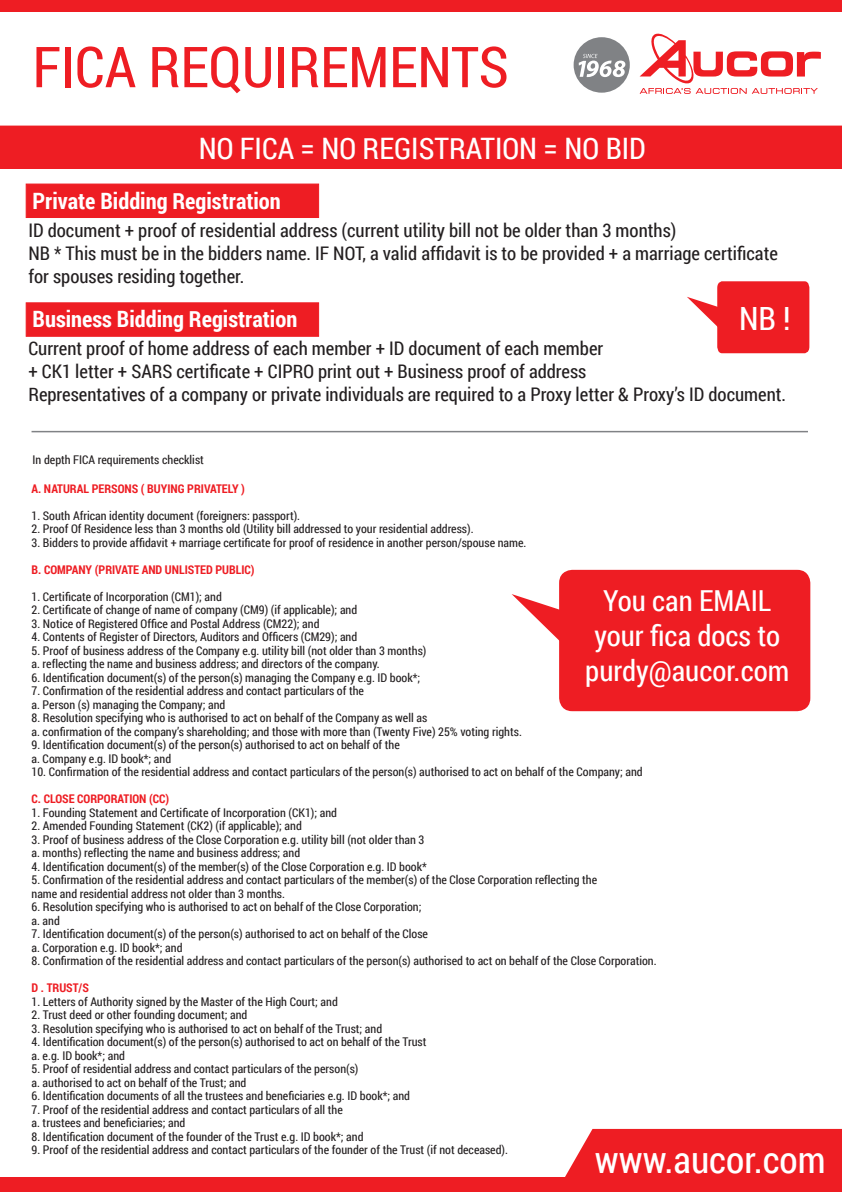
<style>
.page{position:relative;width:842px;height:1192px;background:#fff}
.page>*{position:absolute;margin:0;border:0;box-sizing:border-box;transform-origin:0 0}
.t1{font:56.5px "Roboto Condensed";color:#ee1d23}
.t2{font:37.45px "Roboto Condensed";color:#fff}
.t3{font:32px "Roboto Condensed";color:#fff}
.t4{font:29.55px "Roboto Condensed";color:#fff}
.t5{font:28.9px "Roboto Condensed";color:#fff}
.t6{font:700 22.5px "Roboto Condensed";color:#fff}
.t7{font:18.75px "Roboto Condensed";color:#231f20}
.t8{font:12px "Roboto Condensed";color:#231f20}
.t9{font:700 12px "Roboto Condensed";color:#ee1d23}
</style>
<div class="page">
<div style="left:0;top:0;width:842px;height:12px;background:#ee1d23"></div>
<div style="left:0;top:126px;width:842px;height:42px;background:#ee1d23"></div>
<div style="left:26px;top:184px;width:293px;height:34px;background:#ee1d23"></div>
<div style="left:26px;top:303px;width:293px;height:34px;background:#ee1d23;border:1px solid #ee1d23"></div>
<div style="left:0;top:1177px;width:842px;height:15px;background:#ee1d23"></div>
<div style="left:573px;top:36px;width:58px;height:58px;background:#808285;border-radius:50%"></div>
<div style="left:572px;top:35px;width:60px;height:60px;border:2px solid #fff;border-radius:50%"></div>
<svg style="left:579px;top:54px;width:46px;height:23px"></svg>
<svg style="left:640px;top:33px;width:181px;height:61px"></svg>
<div style="left:565px;top:1129px;width:277px;height:48px;background:#ee1d23"></div>
<hr style="left:32px;top:431px;width:776px;height:1px;background:#808285">
<svg style="left:512px;top:594px;width:47px;height:47px"></svg>
<div style="left:559px;top:570px;width:251px;height:141px;background:#ee1d23;border-radius:13px"></div>
<svg style="left:687px;top:281px;width:122px;height:72px"></svg>
<p class="t1" style="left:33px;top:28px;width:477px">FICA REQUIREMENTS</p>
<p class="t4" style="left:199px;top:128px;width:449px">NO FICA = NO REGISTRATION = NO BID</p>
<p class="t6" style="left:33px;top:185px;width:250px">Private Bidding Registration</p>
<p class="t7" style="left:28px;top:218px;width:649px">ID document + proof of residential address (current utility bill not be older than 3 months)</p>
<p class="t7" style="left:28px;top:241px;width:751px">NB * This must be in the bidders name. IF NOT, a valid affidavit is to be provided + a marriage certificate</p>
<p class="t7" style="left:28px;top:263px;width:218px">for spouses residing together.</p>
<p class="t6" style="left:33px;top:303px;width:266px">Business Bidding Registration</p>
<p class="t3" style="left:739px;top:296px;width:53px">NB !</p>
<p class="t7" style="left:28px;top:335px;width:576px">Current proof of home address of each member + ID document of each member</p>
<p class="t7" style="left:28px;top:358px;width:559px">+ CK1 letter + SARS certificate + CIPRO print out + Business proof of address</p>
<p class="t7" style="left:28px;top:381px;width:759px">Representatives of a company or private individuals are required to a Proxy letter &amp; Proxy’s ID document.</p>
<p class="t8" style="left:33px;top:452px;width:173px">In depth FICA requirements checklist</p>
<p class="t9" style="left:32px;top:480px;width:215px">A. NATURAL PERSONS ( BUYING PRIVATELY )</p>
<p class="t8" style="left:32px;top:507px;width:270px">1. South African identity document (foreigners: passport).</p>
<p class="t8" style="left:32px;top:520px;width:444px">2. Proof Of Residence less than 3 months old (Utility bill addressed to your residential address).</p>
<p class="t8" style="left:32px;top:534px;width:496px">3. Bidders to provide affidavit + marriage certificate for proof of residence in another person/spouse name.</p>
<p class="t9" style="left:32px;top:561px;width:224px">B. COMPANY (PRIVATE AND UNLISTED PUBLIC)</p>
<p class="t8" style="left:32px;top:588px;width:192px">1. Certificate of Incorporation (CM1); and</p>
<p class="t8" style="left:32px;top:601px;width:327px">2. Certificate of change of name of company (CM9) (if applicable); and</p>
<p class="t8" style="left:32px;top:615px;width:289px">3. Notice of Registered Office and Postal Address (CM22); and</p>
<p class="t8" style="left:32px;top:628px;width:327px">4. Contents of Register of Directors, Auditors and Officers (CM29); and</p>
<p class="t8" style="left:32px;top:642px;width:396px">5. Proof of business address of the Company e.g. utility bill (not older than 3 months)</p>
<p class="t8" style="left:32px;top:655px;width:350px">a. reflecting the name and business address; and directors of the company.</p>
<p class="t8" style="left:32px;top:669px;width:390px">6. Identification document(s) of the person(s) managing the Company e.g. ID book*;</p>
<p class="t8" style="left:32px;top:682px;width:334px">7. Confirmation of the residential address and contact particulars of the</p>
<p class="t8" style="left:32px;top:696px;width:195px">a. Person (s) managing the Company; and</p>
<p class="t8" style="left:32px;top:709px;width:397px">8. Resolution specifying who is authorised to act on behalf of the Company as well as</p>
<p class="t8" style="left:32px;top:723px;width:492px">a. confirmation of the company’s shareholding; and those with more than (Twenty Five) 25% voting rights.</p>
<p class="t8" style="left:32px;top:736px;width:370px">9. Identification document(s) of the person(s) authorised to act on behalf of the</p>
<p class="t8" style="left:32px;top:750px;width:141px">a. Company e.g. ID book*; and</p>
<p class="t8" style="left:32px;top:763px;width:613px">10. Confirmation of the residential address and contact particulars of the person(s) authorised to act on behalf of the Company; and</p>
<p class="t9" style="left:32px;top:790px;width:139px">C. CLOSE CORPORATION (CC)</p>
<p class="t8" style="left:32px;top:804px;width:307px">1. Founding Statement and Certificate of Incorporation (CK1); and</p>
<p class="t8" style="left:32px;top:817px;width:272px">2. Amended Founding Statement (CK2) (if applicable); and</p>
<p class="t8" style="left:32px;top:831px;width:394px">3. Proof of business address of the Close Corporation e.g. utility bill (not older than 3</p>
<p class="t8" style="left:32px;top:844px;width:270px">a. months) reflecting the name and business address; and</p>
<p class="t8" style="left:32px;top:858px;width:397px">4. Identification document(s) of the member(s) of the Close Corporation e.g. ID book*</p>
<p class="t8" style="left:32px;top:871px;width:567px">5. Confirmation of the residential address and contact particulars of the member(s) of the Close Corporation reflecting the</p>
<p class="t8" style="left:32px;top:885px;width:255px">name and residential address not older than 3 months.</p>
<p class="t8" style="left:32px;top:898px;width:391px">6. Resolution specifying who is authorised to act on behalf of the Close Corporation;</p>
<p class="t8" style="left:32px;top:912px;width:30px">a. and</p>
<p class="t8" style="left:32px;top:925px;width:398px">7. Identification document(s) of the person(s) authorised to act on behalf of the Close</p>
<p class="t8" style="left:32px;top:939px;width:152px">a. Corporation e.g. ID book*; and</p>
<p class="t8" style="left:32px;top:952px;width:627px">8. Confirmation of the residential address and contact particulars of the person(s) authorised to act on behalf of the Close Corporation.</p>
<p class="t9" style="left:32px;top:979px;width:59px">D . TRUST/S</p>
<p class="t8" style="left:32px;top:993px;width:308px">1. Letters of Authority signed by the Master of the High Court; and</p>
<p class="t8" style="left:32px;top:1006px;width:217px">2. Trust deed or other founding document; and</p>
<p class="t8" style="left:32px;top:1020px;width:352px">3. Resolution specifying who is authorised to act on behalf of the Trust; and</p>
<p class="t8" style="left:32px;top:1033px;width:396px">4. Identification document(s) of the person(s) authorised to act on behalf of the Trust</p>
<p class="t8" style="left:32px;top:1047px;width:95px">a. e.g. ID book*; and</p>
<p class="t8" style="left:32px;top:1060px;width:328px">5. Proof of residential address and contact particulars of the person(s)</p>
<p class="t8" style="left:32px;top:1074px;width:216px">a. authorised to act on behalf of the Trust; and</p>
<p class="t8" style="left:32px;top:1087px;width:380px">6. Identification documents of all the trustees and beneficiaries e.g. ID book*; and</p>
<p class="t8" style="left:32px;top:1101px;width:313px">7. Proof of the residential address and contact particulars of all the</p>
<p class="t8" style="left:32px;top:1114px;width:155px">a. trustees and beneficiaries; and</p>
<p class="t8" style="left:32px;top:1128px;width:333px">8. Identification document of the founder of the Trust e.g. ID book*; and</p>
<p class="t8" style="left:32px;top:1141px;width:478px">9. Proof of the residential address and contact particulars of the founder of the Trust (if not deceased).</p>
<p class="t5" style="left:603px;top:581px;width:170px">You can EMAIL</p>
<p class="t5" style="left:594px;top:616px;width:187px">your fica docs to</p>
<p class="t5" style="left:585px;top:650px;width:205px">purdy@aucor.com</p>
<p class="t2" style="left:595px;top:1134px;width:232px">www.aucor.com</p>
</div>
